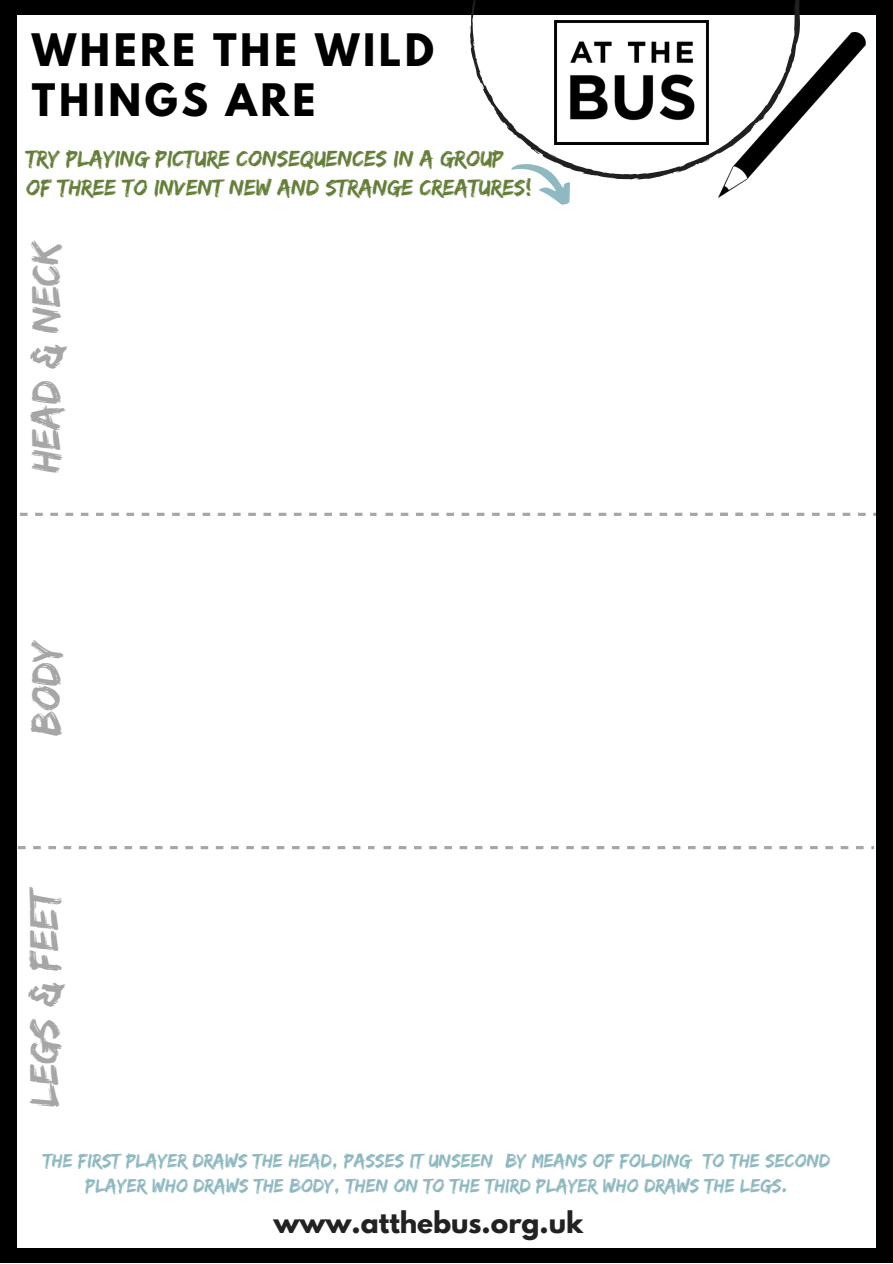
<style>
.page{position:relative;width:893px;height:1264px;background:#fff}
.page>*{position:absolute;margin:0;border:0;box-sizing:border-box;transform-origin:0 0}
.t1{font:42px "Edo";color:#a6a6a6}
.t2{font:700 39.6px/50.6px "League Spartan";letter-spacing:.09em;color:#000}
.t3{font:700 26.4px "League Spartan";color:#222}
.t4{font:23.4px/29.2px "Edo";color:#657f39}
.t5{font:19.8px/24.8px "Edo";color:#8fb9c1;text-align:center}
</style>
<div class="page">
<div style="left:0;top:0;width:892px;height:1262px;background:#000"></div>
<div style="left:18px;top:15px;width:856px;height:1232px;background:#fff"></div>
<svg style="left:470px;top:0;width:330px;height:180px"></svg>
<img style="left:554px;top:21px;width:154px;height:123px">
<img style="left:718px;top:32px;width:147px;height:166px">
<svg style="left:509px;top:152px;width:69px;height:53px"></svg>
<svg style="left:370px;top:513px;width:6px;height:3px"></svg>
<svg style="left:355px;top:513px;width:7px;height:3px"></svg>
<svg style="left:339px;top:513px;width:8px;height:3px"></svg>
<svg style="left:324px;top:513px;width:8px;height:3px"></svg>
<svg style="left:309px;top:513px;width:8px;height:3px"></svg>
<svg style="left:294px;top:513px;width:7px;height:3px"></svg>
<svg style="left:279px;top:513px;width:7px;height:3px"></svg>
<svg style="left:263px;top:513px;width:8px;height:3px"></svg>
<svg style="left:248px;top:513px;width:8px;height:3px"></svg>
<svg style="left:233px;top:513px;width:8px;height:3px"></svg>
<svg style="left:218px;top:513px;width:7px;height:3px"></svg>
<svg style="left:202px;top:513px;width:8px;height:3px"></svg>
<svg style="left:187px;top:513px;width:8px;height:3px"></svg>
<svg style="left:172px;top:513px;width:8px;height:3px"></svg>
<svg style="left:157px;top:513px;width:7px;height:3px"></svg>
<svg style="left:142px;top:513px;width:7px;height:3px"></svg>
<svg style="left:126px;top:513px;width:8px;height:3px"></svg>
<svg style="left:111px;top:513px;width:8px;height:3px"></svg>
<svg style="left:96px;top:513px;width:8px;height:3px"></svg>
<svg style="left:81px;top:513px;width:7px;height:3px"></svg>
<svg style="left:66px;top:513px;width:7px;height:3px"></svg>
<svg style="left:50px;top:513px;width:8px;height:3px"></svg>
<svg style="left:35px;top:513px;width:8px;height:3px"></svg>
<svg style="left:20px;top:513px;width:8px;height:3px"></svg>
<svg style="left:705px;top:513px;width:7px;height:3px"></svg>
<svg style="left:690px;top:513px;width:7px;height:3px"></svg>
<svg style="left:674px;top:513px;width:8px;height:3px"></svg>
<svg style="left:659px;top:513px;width:8px;height:3px"></svg>
<svg style="left:644px;top:513px;width:8px;height:3px"></svg>
<svg style="left:629px;top:513px;width:7px;height:3px"></svg>
<svg style="left:613px;top:513px;width:8px;height:3px"></svg>
<svg style="left:598px;top:513px;width:8px;height:3px"></svg>
<svg style="left:583px;top:513px;width:8px;height:3px"></svg>
<svg style="left:568px;top:513px;width:7px;height:3px"></svg>
<svg style="left:553px;top:513px;width:7px;height:3px"></svg>
<svg style="left:537px;top:513px;width:8px;height:3px"></svg>
<svg style="left:522px;top:513px;width:8px;height:3px"></svg>
<svg style="left:507px;top:513px;width:8px;height:3px"></svg>
<svg style="left:492px;top:513px;width:7px;height:3px"></svg>
<svg style="left:477px;top:513px;width:7px;height:3px"></svg>
<svg style="left:461px;top:513px;width:8px;height:3px"></svg>
<svg style="left:446px;top:513px;width:8px;height:3px"></svg>
<svg style="left:431px;top:513px;width:8px;height:3px"></svg>
<svg style="left:416px;top:513px;width:7px;height:3px"></svg>
<svg style="left:400px;top:513px;width:8px;height:3px"></svg>
<svg style="left:385px;top:513px;width:8px;height:3px"></svg>
<svg style="left:858px;top:513px;width:7px;height:3px"></svg>
<svg style="left:842px;top:513px;width:8px;height:3px"></svg>
<svg style="left:827px;top:513px;width:7px;height:3px"></svg>
<svg style="left:812px;top:513px;width:7px;height:3px"></svg>
<svg style="left:796px;top:513px;width:8px;height:3px"></svg>
<svg style="left:781px;top:513px;width:8px;height:3px"></svg>
<svg style="left:766px;top:513px;width:7px;height:3px"></svg>
<svg style="left:750px;top:513px;width:8px;height:3px"></svg>
<svg style="left:735px;top:513px;width:8px;height:3px"></svg>
<svg style="left:720px;top:513px;width:8px;height:3px"></svg>
<svg style="left:368px;top:846px;width:6px;height:3px"></svg>
<svg style="left:353px;top:846px;width:7px;height:3px"></svg>
<svg style="left:337px;top:846px;width:8px;height:3px"></svg>
<svg style="left:322px;top:846px;width:8px;height:3px"></svg>
<svg style="left:307px;top:846px;width:8px;height:3px"></svg>
<svg style="left:292px;top:846px;width:7px;height:3px"></svg>
<svg style="left:277px;top:846px;width:7px;height:3px"></svg>
<svg style="left:261px;top:846px;width:8px;height:3px"></svg>
<svg style="left:246px;top:846px;width:8px;height:3px"></svg>
<svg style="left:231px;top:846px;width:8px;height:3px"></svg>
<svg style="left:216px;top:846px;width:7px;height:3px"></svg>
<svg style="left:201px;top:846px;width:7px;height:3px"></svg>
<svg style="left:185px;top:846px;width:8px;height:3px"></svg>
<svg style="left:170px;top:846px;width:8px;height:3px"></svg>
<svg style="left:155px;top:846px;width:7px;height:3px"></svg>
<svg style="left:140px;top:846px;width:7px;height:3px"></svg>
<svg style="left:124px;top:846px;width:8px;height:3px"></svg>
<svg style="left:109px;top:846px;width:8px;height:3px"></svg>
<svg style="left:94px;top:846px;width:8px;height:3px"></svg>
<svg style="left:79px;top:846px;width:7px;height:3px"></svg>
<svg style="left:64px;top:846px;width:7px;height:3px"></svg>
<svg style="left:48px;top:846px;width:8px;height:3px"></svg>
<svg style="left:33px;top:846px;width:8px;height:3px"></svg>
<svg style="left:18px;top:846px;width:8px;height:3px"></svg>
<svg style="left:703px;top:846px;width:7px;height:3px"></svg>
<svg style="left:688px;top:846px;width:7px;height:3px"></svg>
<svg style="left:672px;top:846px;width:8px;height:3px"></svg>
<svg style="left:657px;top:846px;width:8px;height:3px"></svg>
<svg style="left:642px;top:846px;width:8px;height:3px"></svg>
<svg style="left:627px;top:846px;width:7px;height:3px"></svg>
<svg style="left:612px;top:846px;width:7px;height:3px"></svg>
<svg style="left:596px;top:846px;width:8px;height:3px"></svg>
<svg style="left:581px;top:846px;width:8px;height:3px"></svg>
<svg style="left:566px;top:846px;width:7px;height:3px"></svg>
<svg style="left:551px;top:846px;width:7px;height:3px"></svg>
<svg style="left:535px;top:846px;width:8px;height:3px"></svg>
<svg style="left:520px;top:846px;width:8px;height:3px"></svg>
<svg style="left:505px;top:846px;width:8px;height:3px"></svg>
<svg style="left:490px;top:846px;width:7px;height:3px"></svg>
<svg style="left:475px;top:846px;width:7px;height:3px"></svg>
<svg style="left:459px;top:846px;width:8px;height:3px"></svg>
<svg style="left:444px;top:846px;width:8px;height:3px"></svg>
<svg style="left:429px;top:846px;width:8px;height:3px"></svg>
<svg style="left:414px;top:846px;width:7px;height:3px"></svg>
<svg style="left:399px;top:846px;width:7px;height:3px"></svg>
<svg style="left:383px;top:846px;width:8px;height:3px"></svg>
<svg style="left:856px;top:846px;width:7px;height:3px"></svg>
<svg style="left:840px;top:846px;width:8px;height:3px"></svg>
<svg style="left:825px;top:846px;width:8px;height:3px"></svg>
<svg style="left:810px;top:846px;width:7px;height:3px"></svg>
<svg style="left:794px;top:846px;width:8px;height:3px"></svg>
<svg style="left:779px;top:846px;width:8px;height:3px"></svg>
<svg style="left:764px;top:846px;width:7px;height:3px"></svg>
<svg style="left:748px;top:846px;width:8px;height:3px"></svg>
<svg style="left:733px;top:846px;width:8px;height:3px"></svg>
<svg style="left:718px;top:846px;width:8px;height:3px"></svg>
<h2 class="t2" style="left:32px;top:29px;width:403px">WHERE THE WILD<br>THINGS ARE</h2>
<p class="t4" style="left:26px;top:143px;width:507px">Try playing picture consequences in a group of three to invent new and strange creatures!</p>
<h1 class="t1" style="left:22px;top:473px;width:234px;rotate:-90deg">head &amp; neck</h1>
<h1 class="t1" style="left:22px;top:736px;width:97px;rotate:-90deg">body</h1>
<h1 class="t1" style="left:20px;top:1106px;width:223px;rotate:-90deg">legs &amp; feet</h1>
<p class="t5" style="left:43px;top:1148px;width:788px">the first player draws the head, passes it unseen by means of folding to the second player who draws the body, then on to the third player who draws the legs.</p>
<h3 class="t3" style="left:273px;top:1208px;width:311px">www.atthebus.org.uk</h3>
</div>
